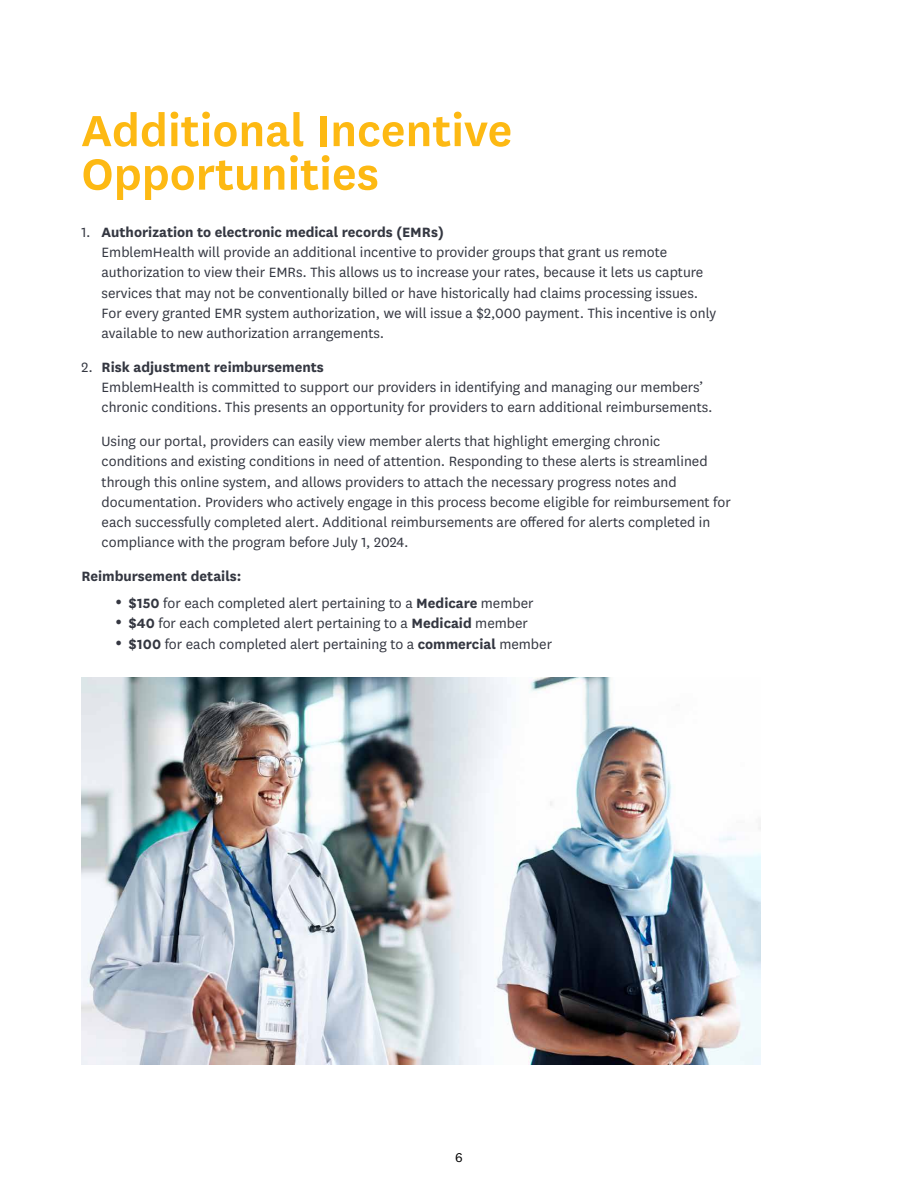
<style>
.page{position:relative;width:918px;height:1188px;background:#fff}
.page>*{position:absolute;margin:0;border:0;box-sizing:border-box;transform-origin:0 0}
.Header_1{font:600 51px/43.5px "National";color:#fdb913}
.Paragraph_Indent{font:15.75px/20.2px "National";color:#343741}
.List_Paragraph{font:700 15.75px "National";color:#343741}
.Body_Copy_10_5_13_5{font:700 15.75px "National";color:#343741}
.t1{font:15px "National";color:#000}
.s1{font-weight:400}
.s2{font-weight:700}
</style>
<div class="page">
<img style="left:81px;top:678px;width:679px;height:386px">
<p class="Header_1" style="left:81px;top:105px;width:432px">Additional Incentive<br>Opportunities</p>
<p class="List_Paragraph" style="left:81px;top:221px;width:364px"><span class="s1">1.</span> Authorization to electronic medical records (EMRs)</p>
<p class="Paragraph_Indent" style="left:102px;top:242px;width:616px">EmblemHealth will provide an additional incentive to provider groups that grant us remote authorization to view their EMRs. This allows us to increase your rates, because it lets us capture services that may not be conventionally billed or have historically had claims processing issues.<br>For every granted EMR system authorization, we will issue a $2,000 payment. This incentive is only available to new authorization arrangements.</p>
<p class="List_Paragraph" style="left:81px;top:356px;width:244px"><span class="s1">2.</span> Risk adjustment reimbursements</p>
<p class="Paragraph_Indent" style="left:102px;top:377px;width:613px">EmblemHealth is committed to support our providers in identifying and managing our members’ chronic conditions. This presents an opportunity for providers to earn additional reimbursements.</p>
<p class="Paragraph_Indent" style="left:102px;top:431px;width:631px">Using our portal, providers can easily view member alerts that highlight emerging chronic<br>conditions and existing conditions in need of attention. Responding to these alerts is streamlined through this online system, and allows providers to attach the necessary progress notes and documentation. Providers who actively engage in this process become eligible for reimbursement for each successfully completed alert. Additional reimbursements are offered for alerts completed in compliance with the program before July 1, 2024.</p>
<p class="Body_Copy_10_5_13_5" style="left:81px;top:565px;width:162px">Reimbursement details:</p>
<p class="Paragraph_Indent" style="left:115px;top:593px;width:420px">• <span class="s2">$150</span> for each completed alert pertaining to a <span class="s2">Medicare</span> member</p>
<p class="Paragraph_Indent" style="left:115px;top:613px;width:414px">• <span class="s2">$40</span> for each completed alert pertaining to a <span class="s2">Medicaid</span> member</p>
<p class="Paragraph_Indent" style="left:115px;top:633px;width:439px">• <span class="s2">$100</span> for each completed alert pertaining to a <span class="s2">commercial</span> member</p>
<p class="t1" style="left:455px;top:1148px;width:9px">6</p>
</div>
